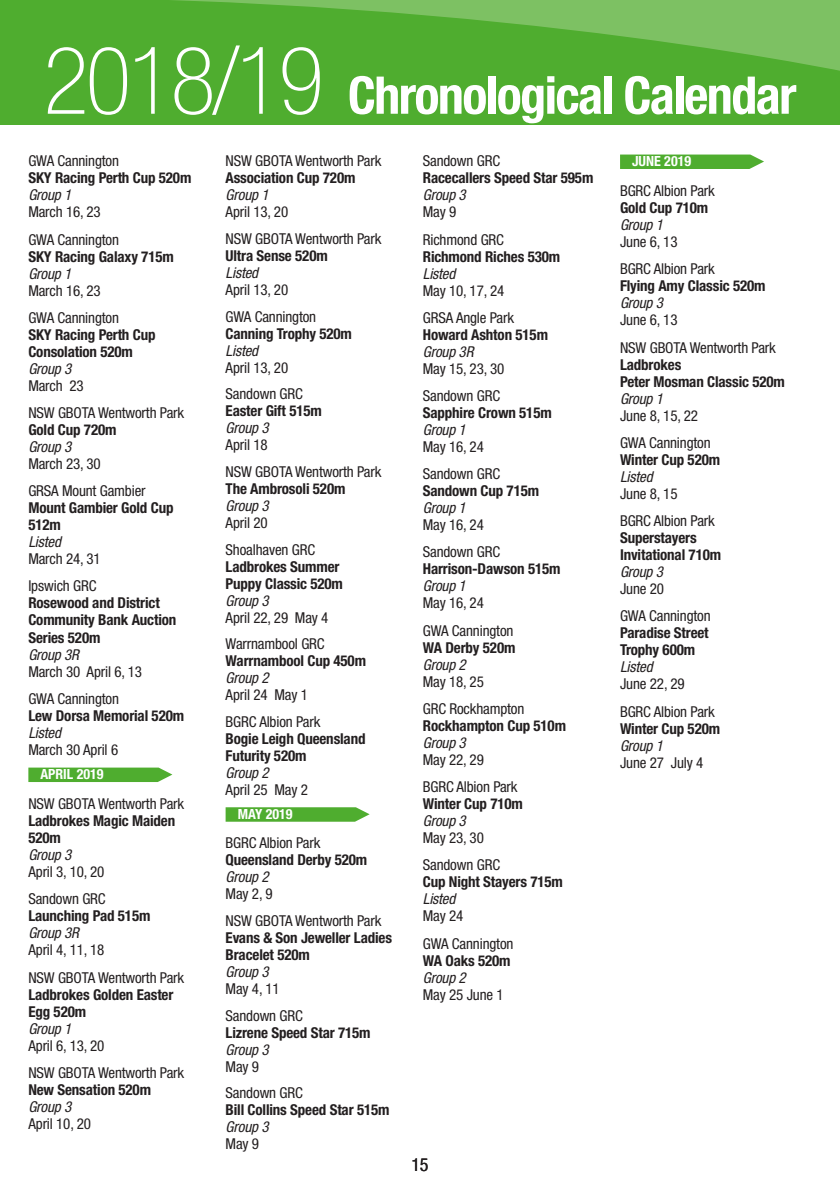
<style>
.page{position:relative;width:840px;height:1191px;background:#fff}
.page>*{position:absolute;margin:0;border:0;box-sizing:border-box;transform-origin:0 0}
.t1{font:700 condensed 52px "Helvetica Neue";letter-spacing:-.03em;color:#fff}
.t2{font:condensed 18px "Helvetica Neue";color:#231f20}
.t3{font:condensed 15px/27.2px "Helvetica Neue";letter-spacing:-.01em;color:#231f20}
.t4{font:700 condensed 15px/17px "Helvetica Neue";letter-spacing:-.01em;color:#231f20}
.t5{font:italic condensed 15px "Helvetica Neue";letter-spacing:-.01em;color:#231f20}
.t6{font:700 condensed 14px "Helvetica Neue";color:#fff}
.s1{font-weight:100;font-size:94px}
</style>
<div class="page">
<div style="left:0;top:0;width:839px;height:125px;background:#4fad2f"></div>
<svg style="left:174px;top:0;width:665px;height:71px"></svg>
<svg style="left:28px;top:767px;width:144px;height:15px;background:#5eb440"></svg>
<svg style="left:225px;top:807px;width:144px;height:14px;background:#5ab23c"></svg>
<svg style="left:620px;top:154px;width:143px;height:15px;background:#5cb33f"></svg>
<h1 class="t1" style="left:43px;top:64px;width:754px"><span class="s1">2018/19</span> Chronological Calendar</h1>
<p class="t3" style="left:28px;top:147px;width:92px">GWA Cannington</p>
<p class="t4" style="left:28px;top:169px;width:164px">SKY Racing Perth Cup 520m</p>
<p class="t5" style="left:28px;top:186px;width:44px">Group 1</p>
<p class="t3" style="left:28px;top:198px;width:92px">March 16, 23<br>GWA Cannington</p>
<p class="t4" style="left:28px;top:247px;width:147px">SKY Racing Galaxy 715m</p>
<p class="t5" style="left:28px;top:265px;width:44px">Group 1</p>
<p class="t3" style="left:28px;top:276px;width:92px">March 16, 23<br>GWA Cannington</p>
<p class="t4" style="left:28px;top:326px;width:129px">SKY Racing Perth Cup<br>Consolation 520m</p>
<p class="t5" style="left:28px;top:360px;width:44px">Group 3</p>
<p class="t3" style="left:28px;top:372px;width:157px">March 23<br>NSW GBOTA Wentworth Park</p>
<p class="t4" style="left:28px;top:421px;width:90px">Gold Cup 720m</p>
<p class="t5" style="left:28px;top:438px;width:44px">Group 3</p>
<p class="t3" style="left:28px;top:450px;width:119px">March 23, 30<br>GRSA Mount Gambier</p>
<p class="t4" style="left:28px;top:499px;width:147px">Mount Gambier Gold Cup<br>512m</p>
<p class="t5" style="left:28px;top:533px;width:34px">Listed</p>
<p class="t3" style="left:28px;top:545px;width:74px">March 24, 31<br>Ipswich GRC</p>
<p class="t4" style="left:28px;top:594px;width:149px">Rosewood and District<br>Community Bank Auction<br>Series 520m</p>
<p class="t5" style="left:28px;top:645px;width:52px">Group 3R</p>
<p class="t3" style="left:28px;top:657px;width:115px">March 30 April 6, 13<br>GWA Cannington</p>
<p class="t4" style="left:28px;top:706px;width:157px">Lew Dorsa Memorial 520m</p>
<p class="t5" style="left:28px;top:723px;width:34px">Listed</p>
<p class="t3" style="left:28px;top:735px;width:91px">March 30 April 6</p>
<p class="t6" style="left:40px;top:765px;width:65px">APRIL 2019</p>
<p class="t3" style="left:28px;top:790px;width:157px">NSW GBOTA Wentworth Park</p>
<p class="t4" style="left:28px;top:812px;width:148px">Ladbrokes Magic Maiden<br>520m</p>
<p class="t5" style="left:28px;top:846px;width:44px">Group 3</p>
<p class="t3" style="left:28px;top:858px;width:79px">April 3, 10, 20<br>Sandown GRC</p>
<p class="t4" style="left:28px;top:907px;width:123px">Launching Pad 515m</p>
<p class="t5" style="left:28px;top:924px;width:52px">Group 3R</p>
<p class="t3" style="left:28px;top:936px;width:157px">April 4, 11, 18<br>NSW GBOTA Wentworth Park</p>
<p class="t4" style="left:28px;top:985px;width:146px">Ladbrokes Golden Easter<br>Egg 520m</p>
<p class="t5" style="left:28px;top:1019px;width:44px">Group 1</p>
<p class="t3" style="left:28px;top:1031px;width:157px">April 6, 13, 20<br>NSW GBOTA Wentworth Park</p>
<p class="t4" style="left:28px;top:1080px;width:124px">New Sensation 520m</p>
<p class="t5" style="left:28px;top:1098px;width:44px">Group 3</p>
<p class="t3" style="left:28px;top:1110px;width:64px">April 10, 20</p>
<p class="t3" style="left:422px;top:147px;width:79px">Sandown GRC</p>
<p class="t4" style="left:422px;top:169px;width:172px">Racecallers Speed Star 595m</p>
<p class="t5" style="left:422px;top:186px;width:44px">Group 3</p>
<p class="t3" style="left:422px;top:198px;width:83px">May 9<br>Richmond GRC</p>
<p class="t4" style="left:422px;top:247px;width:139px">Richmond Riches 530m</p>
<p class="t5" style="left:422px;top:264px;width:34px">Listed</p>
<p class="t3" style="left:422px;top:276px;width:93px">May 10, 17, 24<br>GRSA Angle Park</p>
<p class="t4" style="left:422px;top:326px;width:127px">Howard Ashton 515m</p>
<p class="t5" style="left:422px;top:343px;width:52px">Group 3R</p>
<p class="t3" style="left:422px;top:355px;width:83px">May 15, 23, 30<br>Sandown GRC</p>
<p class="t4" style="left:422px;top:404px;width:130px">Sapphire Crown 515m</p>
<p class="t5" style="left:422px;top:421px;width:44px">Group 1</p>
<p class="t3" style="left:422px;top:433px;width:79px">May 16, 24<br>Sandown GRC</p>
<p class="t4" style="left:422px;top:482px;width:118px">Sandown Cup 715m</p>
<p class="t5" style="left:422px;top:499px;width:44px">Group 1</p>
<p class="t3" style="left:422px;top:511px;width:79px">May 16, 24<br>Sandown GRC</p>
<p class="t4" style="left:422px;top:560px;width:139px">Harrison-Dawson 515m</p>
<p class="t5" style="left:422px;top:577px;width:44px">Group 1</p>
<p class="t3" style="left:422px;top:589px;width:92px">May 16, 24<br>GWA Cannington</p>
<p class="t4" style="left:422px;top:638px;width:94px">WA Derby 520m</p>
<p class="t5" style="left:422px;top:655px;width:44px">Group 2</p>
<p class="t3" style="left:422px;top:667px;width:103px">May 18, 25<br>GRC Rockhampton</p>
<p class="t4" style="left:422px;top:717px;width:145px">Rockhampton Cup 510m</p>
<p class="t5" style="left:422px;top:734px;width:44px">Group 3</p>
<p class="t3" style="left:422px;top:746px;width:96px">May 22, 29<br>BGRC Albion Park</p>
<p class="t4" style="left:422px;top:795px;width:102px">Winter Cup 710m</p>
<p class="t5" style="left:422px;top:812px;width:44px">Group 3</p>
<p class="t3" style="left:422px;top:824px;width:79px">May 23, 30<br>Sandown GRC</p>
<p class="t4" style="left:422px;top:873px;width:142px">Cup Night Stayers 715m</p>
<p class="t5" style="left:422px;top:890px;width:34px">Listed</p>
<p class="t3" style="left:422px;top:902px;width:92px">May 24<br>GWA Cannington</p>
<p class="t4" style="left:422px;top:951px;width:89px">WA Oaks 520m</p>
<p class="t5" style="left:422px;top:968px;width:44px">Group 2</p>
<p class="t3" style="left:422px;top:980px;width:82px">May 25 June 1</p>
<p class="t3" style="left:225px;top:147px;width:157px">NSW GBOTA Wentworth Park</p>
<p class="t4" style="left:225px;top:169px;width:131px">Association Cup 720m</p>
<p class="t5" style="left:225px;top:186px;width:44px">Group 1</p>
<p class="t3" style="left:225px;top:199px;width:157px;line-height:26.6px">April 13, 20<br>NSW GBOTA Wentworth Park</p>
<p class="t4" style="left:225px;top:247px;width:104px">Ultra Sense 520m</p>
<p class="t5" style="left:225px;top:264px;width:34px">Listed</p>
<p class="t3" style="left:225px;top:276px;width:92px;line-height:26.6px">April 13, 20<br>GWA Cannington</p>
<p class="t4" style="left:225px;top:324px;width:128px">Canning Trophy 520m</p>
<p class="t5" style="left:225px;top:342px;width:34px">Listed</p>
<p class="t3" style="left:225px;top:354px;width:79px;line-height:26.6px">April 13, 20<br>Sandown GRC</p>
<p class="t4" style="left:225px;top:402px;width:98px">Easter Gift 515m</p>
<p class="t5" style="left:225px;top:419px;width:44px">Group 3</p>
<p class="t3" style="left:225px;top:431px;width:157px;line-height:26.6px">April 18<br>NSW GBOTA Wentworth Park</p>
<p class="t4" style="left:225px;top:480px;width:121px">The Ambrosoli 520m</p>
<p class="t5" style="left:225px;top:497px;width:44px">Group 3</p>
<p class="t3" style="left:225px;top:509px;width:91px;line-height:26.6px">April 20<br>Shoalhaven GRC</p>
<p class="t4" style="left:225px;top:557px;width:119px">Ladbrokes Summer<br>Puppy Classic 520m</p>
<p class="t5" style="left:225px;top:591px;width:44px">Group 3</p>
<p class="t3" style="left:225px;top:604px;width:104px;line-height:26.6px">April 22, 29 May 4<br>Warrnambool GRC</p>
<p class="t4" style="left:225px;top:652px;width:142px">Warrnambool Cup 450m</p>
<p class="t5" style="left:225px;top:669px;width:44px">Group 2</p>
<p class="t3" style="left:225px;top:681px;width:96px;line-height:26.6px">April 24 May 1<br>BGRC Albion Park</p>
<p class="t4" style="left:225px;top:730px;width:141px">Bogie Leigh Queensland<br>Futurity 520m</p>
<p class="t5" style="left:225px;top:764px;width:44px">Group 2</p>
<p class="t3" style="left:225px;top:776px;width:84px">April 25 May 2</p>
<p class="t6" style="left:237px;top:805px;width:56px">MAY 2019</p>
<p class="t3" style="left:225px;top:829px;width:96px">BGRC Albion Park</p>
<p class="t4" style="left:225px;top:851px;width:143px">Queensland Derby 520m</p>
<p class="t5" style="left:225px;top:868px;width:44px">Group 2</p>
<p class="t3" style="left:225px;top:880px;width:157px;line-height:26.6px">May 2, 9<br>NSW GBOTA Wentworth Park</p>
<p class="t4" style="left:225px;top:929px;width:168px">Evans &amp; Son Jeweller Ladies<br>Bracelet 520m</p>
<p class="t5" style="left:225px;top:963px;width:44px">Group 3</p>
<p class="t3" style="left:225px;top:975px;width:79px;line-height:26.6px">May 4, 11<br>Sandown GRC</p>
<p class="t4" style="left:225px;top:1023px;width:146px">Lizrene Speed Star 715m</p>
<p class="t5" style="left:225px;top:1040px;width:44px">Group 3</p>
<p class="t3" style="left:225px;top:1053px;width:79px;line-height:26.6px">May 9<br>Sandown GRC</p>
<p class="t4" style="left:225px;top:1101px;width:165px">Bill Collins Speed Star 515m</p>
<p class="t5" style="left:225px;top:1118px;width:44px">Group 3</p>
<p class="t3" style="left:225px;top:1130px;width:35px">May 9</p>
<p class="t6" style="left:631px;top:153px;width:61px">JUNE 2019</p>
<p class="t3" style="left:619px;top:177px;width:96px">BGRC Albion Park</p>
<p class="t4" style="left:619px;top:199px;width:90px">Gold Cup 710m</p>
<p class="t5" style="left:619px;top:216px;width:44px">Group 1</p>
<p class="t3" style="left:619px;top:228px;width:96px">June 6, 13<br>BGRC Albion Park</p>
<p class="t4" style="left:619px;top:277px;width:147px">Flying Amy Classic 520m</p>
<p class="t5" style="left:619px;top:294px;width:44px">Group 3</p>
<p class="t3" style="left:619px;top:306px;width:157px">June 6, 13<br>NSW GBOTA Wentworth Park</p>
<p class="t4" style="left:619px;top:355px;width:166px">Ladbrokes<br>Peter Mosman Classic 520m</p>
<p class="t5" style="left:619px;top:390px;width:44px">Group 1</p>
<p class="t3" style="left:619px;top:402px;width:92px">June 8, 15, 22<br>GWA Cannington</p>
<p class="t4" style="left:619px;top:451px;width:102px">Winter Cup 520m</p>
<p class="t5" style="left:619px;top:468px;width:34px">Listed</p>
<p class="t3" style="left:619px;top:480px;width:96px">June 8, 15<br>BGRC Albion Park</p>
<p class="t4" style="left:619px;top:529px;width:103px">Superstayers<br>Invitational 710m</p>
<p class="t5" style="left:619px;top:563px;width:44px">Group 3</p>
<p class="t3" style="left:619px;top:575px;width:92px">June 20<br>GWA Cannington</p>
<p class="t4" style="left:619px;top:624px;width:90px">Paradise Street<br>Trophy 600m</p>
<p class="t5" style="left:619px;top:658px;width:34px">Listed</p>
<p class="t3" style="left:619px;top:670px;width:96px">June 22, 29<br>BGRC Albion Park</p>
<p class="t4" style="left:619px;top:719px;width:102px">Winter Cup 520m</p>
<p class="t5" style="left:619px;top:736px;width:44px">Group 1</p>
<p class="t3" style="left:619px;top:748px;width:85px">June 27 July 4</p>
<p class="t2" style="left:411px;top:1154px;width:19px">15</p>
</div>
